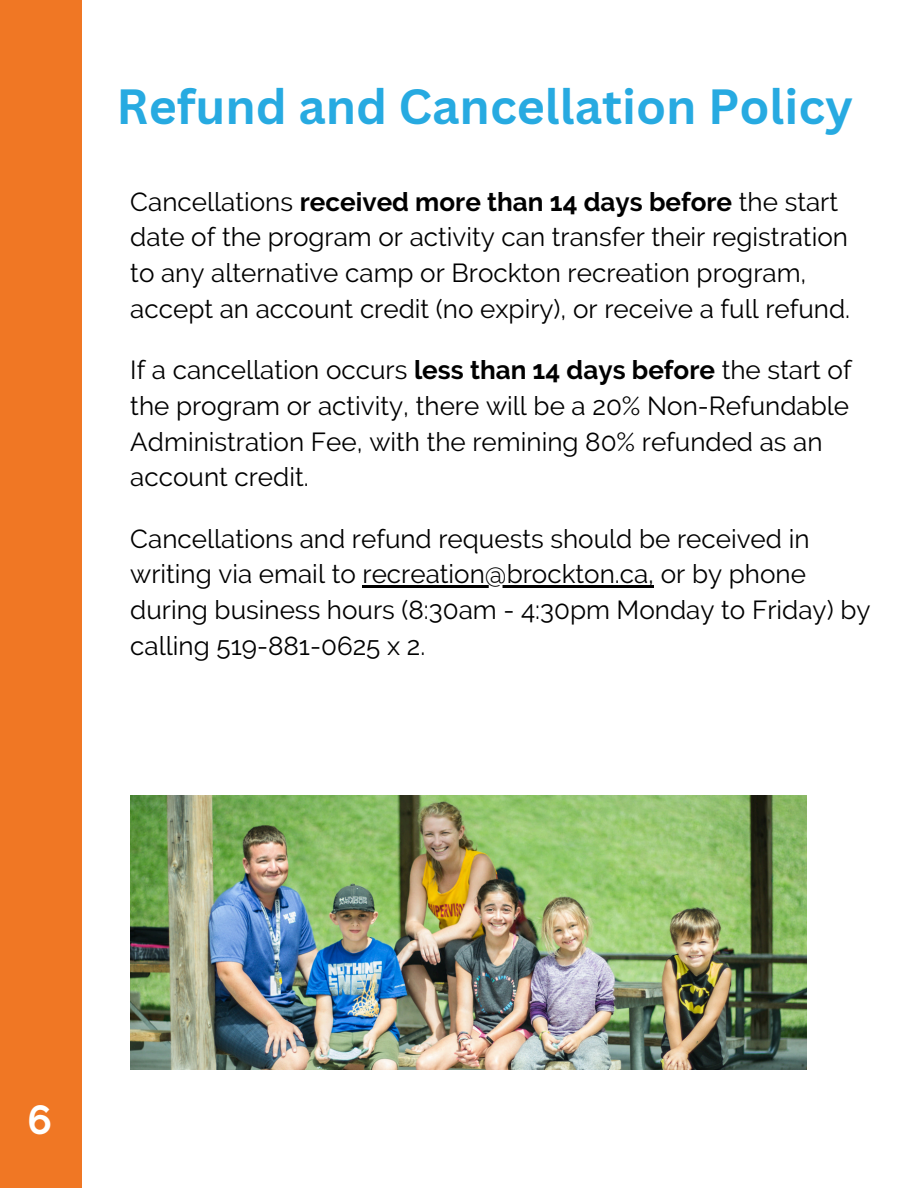
<style>
.page{position:relative;width:918px;height:1188px;background:#fff}
.page>*{position:absolute;margin:0;border:0;box-sizing:border-box;transform-origin:0 0}
.t1{font:700 48.15px "Canva Sans";color:#27aae1}
.t2{font:700 40.5px "Raleway";color:#fff}
.t3{font:26.1px/35.7px "Raleway";color:#000}
.s1{font-weight:700}
</style>
<div class="page">
<div style="left:0;top:0;width:82px;height:1188px;background:#f07724"></div>
<img style="left:130px;top:796px;width:676px;height:273px">
<hr style="left:363px;top:586px;width:291px;height:2px;background:#000">
<p class="t1" style="left:117px;top:72px;width:738px">Refund and Cancellation Policy</p>
<p class="t3" style="left:130px;top:184px;width:721px">Cancellations <span class="s1">received more than 14 days before</span> the start date of the program or activity can transfer their registration to any alternative camp or Brockton recreation program, accept an account credit (no expiry), or receive a full refund.</p>
<p class="t3" style="left:130px;top:352px;width:723px">If a cancellation occurs <span class="s1">less than 14 days before</span> the start of the program or activity, there will be a 20% Non-Refundable Administration Fee, with the remining 80% refunded as an account credit.</p>
<p class="t3" style="left:130px;top:521px;width:742px">Cancellations and refund requests should be received in writing via email to recreation@brockton.ca, or by phone during business hours (8:30am - 4:30pm Monday to Friday) by calling 519-881-0625 x 2.</p>
<h1 class="t2" style="left:27px;top:1096px;width:26px">6</h1>
</div>
